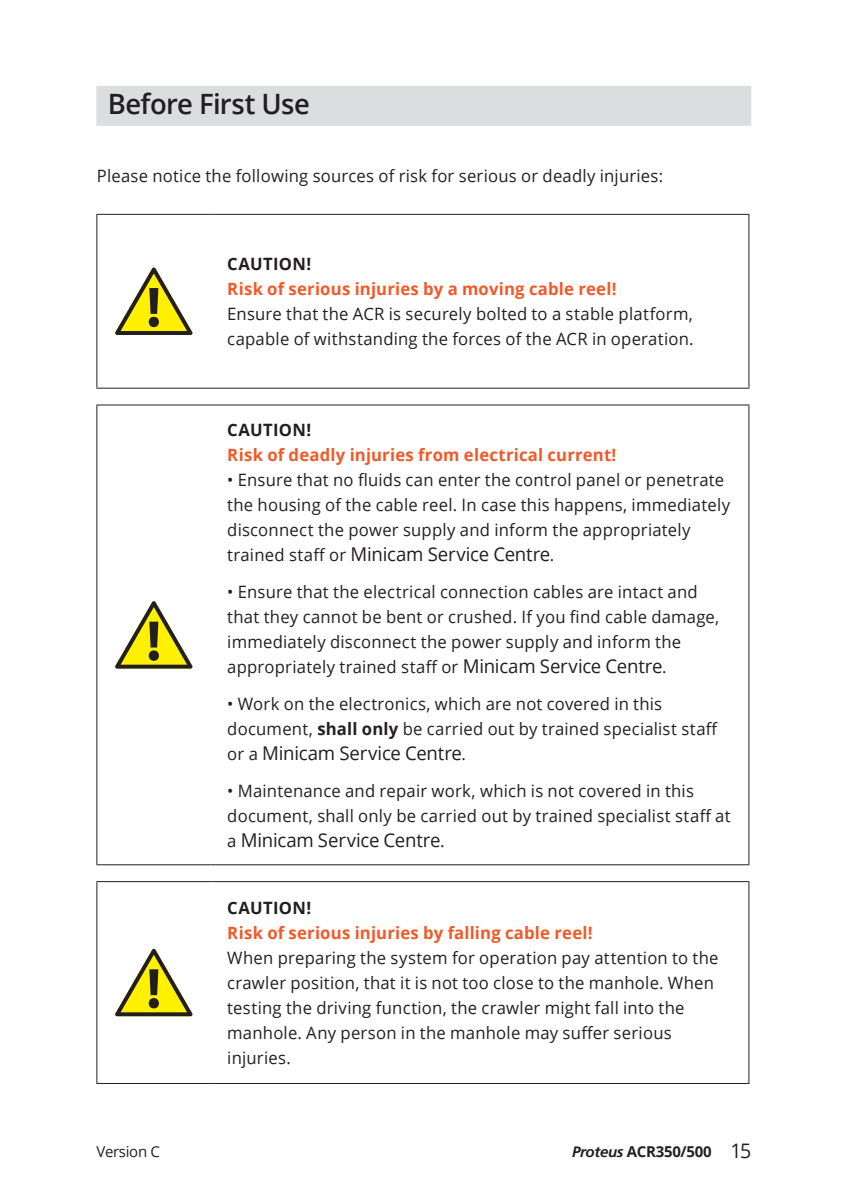
<style>
.page{position:relative;width:842px;height:1191px;background:#fff}
.page>*{position:absolute;margin:0;border:0;box-sizing:border-box;transform-origin:0 0}
.section_heading{font:600 28px "Open Sans";letter-spacing:-.02em;color:#231f20}
.page_number{font:20px "Open Sans";color:#231f20}
.body_text{font:19px "Open Sans";letter-spacing:-.015em;color:#231f20}
.body_text-2{font:17px/25px "Open Sans";letter-spacing:.015em;color:#231f20}
.body_text-3{font:700 17px "Open Sans";letter-spacing:.015em;color:#f15929}
.body_text-4{font:700 17px "Open Sans";letter-spacing:.02em;color:#231f20}
.t1{font:700 15px "Open Sans";letter-spacing:-.02em;color:#231f20}
.version{font:15px "Open Sans";letter-spacing:-.02em;color:#231f20}
.s1{font-size:17px}
.s2{font-size:19px}
.s3{font-weight:700}
.s4{font-family:"Frutiger 66";font-style:italic}
</style>
<div class="page">
<div style="left:96px;top:86px;width:655px;height:40px;background:#dcdddf"></div>
<hr style="left:96px;top:214px;width:114px;height:1px;background:#231f20">
<hr style="left:96px;top:215px;width:1px;height:173px;background:#231f20">
<hr style="left:210px;top:214px;width:539px;height:1px;background:#231f20">
<hr style="left:748px;top:215px;width:1px;height:173px;background:#231f20">
<hr style="left:96px;top:388px;width:114px;height:1px;background:#231f20">
<hr style="left:210px;top:388px;width:539px;height:1px;background:#231f20">
<hr style="left:96px;top:404px;width:114px;height:1px;background:#231f20">
<hr style="left:96px;top:405px;width:1px;height:459px;background:#231f20">
<hr style="left:210px;top:404px;width:539px;height:1px;background:#231f20">
<hr style="left:748px;top:405px;width:1px;height:459px;background:#231f20">
<hr style="left:96px;top:864px;width:114px;height:1px;background:#231f20">
<hr style="left:210px;top:864px;width:539px;height:1px;background:#231f20">
<hr style="left:96px;top:881px;width:114px;height:1px;background:#231f20">
<hr style="left:96px;top:882px;width:1px;height:201px;background:#231f20">
<hr style="left:210px;top:881px;width:539px;height:1px;background:#231f20">
<hr style="left:748px;top:882px;width:1px;height:201px;background:#231f20">
<hr style="left:96px;top:1083px;width:114px;height:1px;background:#231f20">
<hr style="left:210px;top:1083px;width:539px;height:1px;background:#231f20">
<svg style="left:115px;top:267px;width:77px;height:68px"></svg>
<svg style="left:115px;top:601px;width:77px;height:67px"></svg>
<svg style="left:115px;top:948px;width:77px;height:68px"></svg>
<p class="section_heading" style="left:108px;top:85px;width:204px">Before First Use</p>
<p class="body_text-2" style="left:97px;top:163px;width:568px">Please notice the following sources of risk for serious or deadly injuries:</p>
<p class="body_text-4" style="left:227px;top:252px;width:85px">CAUTION!</p>
<p class="body_text-3" style="left:227px;top:277px;width:391px">Risk of serious injuries by a moving cable reel!</p>
<p class="body_text-2" style="left:227px;top:301px;width:468px">Ensure that the ACR is securely bolted to a stable platform, capable of withstanding the forces of the ACR in operation.</p>
<p class="body_text-4" style="left:227px;top:417px;width:85px">CAUTION!</p>
<p class="body_text-3" style="left:227px;top:442px;width:391px">Risk of deadly injuries from electrical current!</p>
<p class="body_text-2" style="left:227px;top:467px;width:504px">• Ensure that no fluids can enter the control panel or penetrate the housing of the cable reel. In case this happens, immediately</p>
<p class="body_text-2" style="left:227px;top:517px;width:465px">disconnect the power supply and inform the appropriately</p>
<p class="body_text" style="left:227px;top:541px;width:329px"><span class="s1">trained staff or</span> Minicam Service Centre<span class="s1">.</span></p>
<p class="body_text-2" style="left:227px;top:579px;width:493px">• Ensure that the electrical connection cables are intact and that they cannot be bent or crushed. If you find cable damage,</p>
<p class="body_text-2" style="left:227px;top:629px;width:455px">immediately disconnect the power supply and inform the</p>
<p class="body_text-2" style="left:227px;top:654px;width:441px">appropriately trained staff or <span class="s2">Minicam Service Centre</span>.</p>
<p class="body_text-2" style="left:227px;top:691px;width:492px">• Work on the electronics, which are not covered in this document, <span class="s3">shall only</span> be carried out by trained specialist staff</p>
<p class="body_text" style="left:227px;top:740px;width:240px"><span class="s1">or a</span> Minicam Service Centre<span class="s1">.</span></p>
<p class="body_text-2" style="left:227px;top:778px;width:505px">• Maintenance and repair work, which is not covered in this document, shall only be carried out by trained specialist staff at</p>
<p class="body_text" style="left:227px;top:827px;width:219px"><span class="s1">a</span> Minicam Service Centre<span class="s1">.</span></p>
<p class="version" style="left:96px;top:1141px;width:65px">Version C</p>
<p class="body_text-4" style="left:227px;top:896px;width:85px">CAUTION!</p>
<p class="body_text-3" style="left:227px;top:921px;width:367px">Risk of serious injuries by falling cable reel!</p>
<p class="body_text-2" style="left:227px;top:945px;width:493px">When preparing the system for operation pay attention to the crawler position, that it is not too close to the manhole. When testing the driving function, the crawler might fall into the</p>
<p class="body_text-2" style="left:227px;top:1020px;width:446px">manhole. Any person in the manhole may suffer serious injuries.</p>
<p class="t1" style="left:572px;top:1141px;width:141px"><span class="s4">Proteus</span> ACR350/500</p>
<p class="page_number" style="left:730px;top:1137px;width:22px">15</p>
</div>
